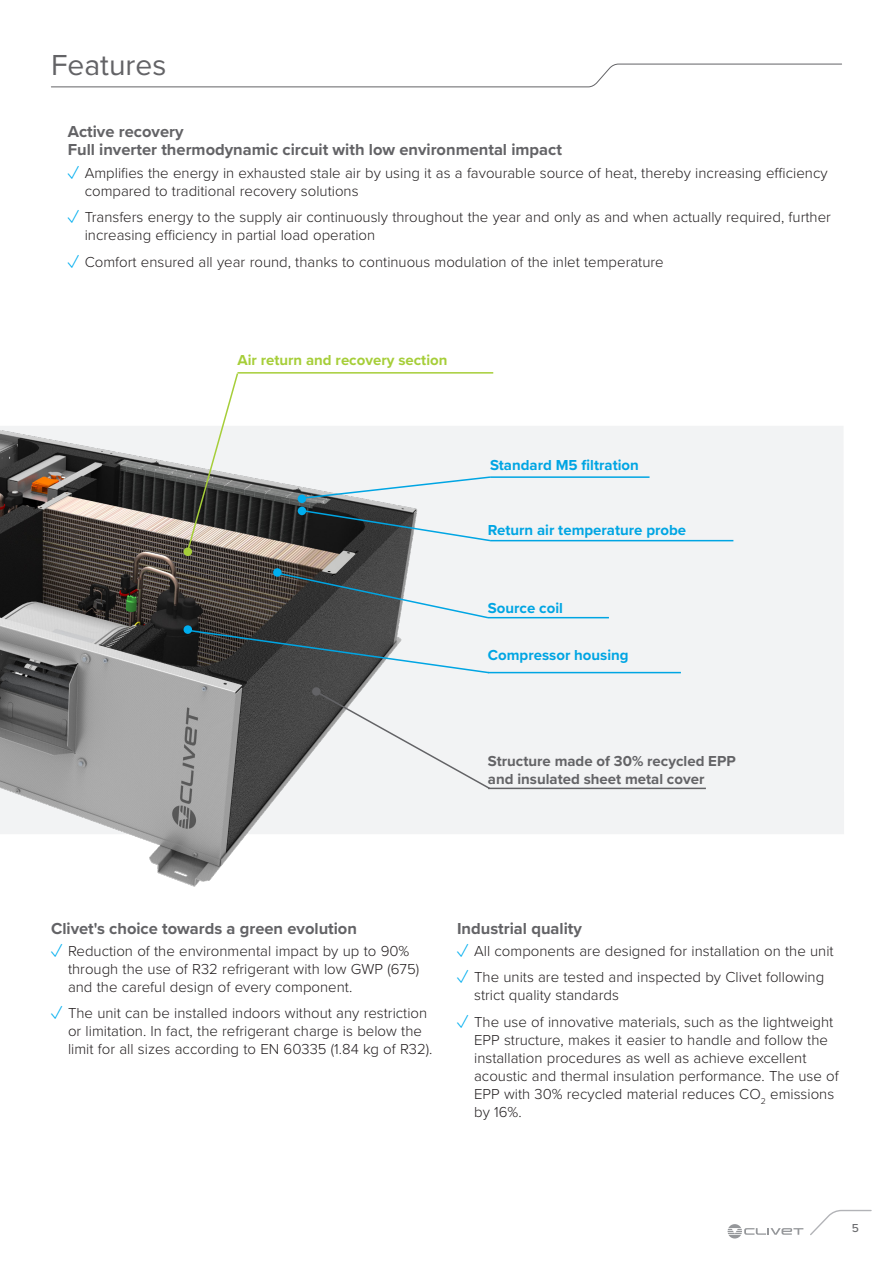
<style>
.page{position:relative;width:893px;height:1263px;background:#fff}
.page>*{position:absolute;margin:0;border:0;box-sizing:border-box;transform-origin:0 0}
.t1{font:30px "Proxima Nova";color:#636366}
.Titoletto{font:700 16.5px "Proxima Nova";color:#636366}
.t2{font:300 15px/18px "Proxima Nova";color:#231f20}
.Titoletto_callout{font:700 15px "Proxima Nova";color:#00a5e3}
.Titoletto_callout-2{font:700 15px/18px "Proxima Nova";color:#636366}
.Titoletto_callout-3{font:700 15px "Proxima Nova";color:#a6ce39}
.t3{font:500 12px "Proxima Nova";color:#6c6d70}
.s1{font-size:21px;color:#00aeef}
</style>
<div class="page">
<div style="left:433px;top:426px;width:411px;height:408px;background:#f2f3f4"></div>
<img style="left:0;top:426px;width:433px;height:461px">
<hr style="left:237px;top:372px;width:256px;height:2px;background:#a6ce39">
<svg style="left:187px;top:372px;width:52px;height:178px"></svg>
<div style="left:184px;top:547px;width:8px;height:9px;background:#a6ce39;border-radius:50%"></div>
<hr style="left:490px;top:476px;width:159px;height:2px;background:#00a5e3">
<svg style="left:298px;top:475px;width:194px;height:25px"></svg>
<div style="left:298px;top:495px;width:8px;height:8px;background:#00aeef;border-radius:50%"></div>
<hr style="left:490px;top:540px;width:243px;height:1px;background:#00a5e3">
<svg style="left:300px;top:509px;width:192px;height:33px"></svg>
<div style="left:298px;top:507px;width:8px;height:8px;background:#00aeef;border-radius:50%"></div>
<hr style="left:488px;top:617px;width:121px;height:1px;background:#00a5e3">
<svg style="left:276px;top:571px;width:214px;height:48px"></svg>
<div style="left:273px;top:568px;width:9px;height:9px;background:#00aeef;border-radius:50%"></div>
<hr style="left:488px;top:672px;width:193px;height:1px;background:#00a5e3">
<svg style="left:186px;top:629px;width:304px;height:45px"></svg>
<div style="left:184px;top:625px;width:8px;height:9px;background:#00aeef;border-radius:50%"></div>
<hr style="left:488px;top:788px;width:218px;height:1px;background:#636366">
<svg style="left:315px;top:690px;width:177px;height:100px"></svg>
<div style="left:312px;top:687px;width:9px;height:9px;background:#636366;border-radius:50%"></div>
<svg style="left:51px;top:63px;width:791px;height:24px"></svg>
<svg style="left:810px;top:1209px;width:62px;height:26px"></svg>
<svg style="left:728px;top:1224px;width:75px;height:14px"></svg>
<h1 class="t1" style="left:51px;top:42px;width:117px">Features</h1>
<p class="Titoletto" style="left:68px;top:120px;width:117px">Active recovery</p>
<p class="Titoletto" style="left:68px;top:138px;width:496px">Full inverter thermodynamic circuit with low environmental impact</p>
<p class="t2" style="left:85px;top:163px;width:744px;text-indent:-17px"><span class="s1">✓</span> Amplifies the energy in exhausted stale air by using it as a favourable source of heat, thereby increasing efficiency compared to traditional recovery solutions</p>
<p class="t2" style="left:85px;top:207px;width:748px;text-indent:-17px"><span class="s1">✓</span> Transfers energy to the supply air continuously throughout the year and only as and when actually required, further increasing efficiency in partial load operation</p>
<p class="t2" style="left:68px;top:252px;width:598px"><span class="s1">✓</span> Comfort ensured all year round, thanks to continuous modulation of the inlet temperature</p>
<p class="Titoletto_callout-3" style="left:237px;top:348px;width:211px">Air return and recovery section</p>
<p class="Titoletto_callout" style="left:490px;top:454px;width:150px">Standard M5 filtration</p>
<p class="Titoletto_callout" style="left:488px;top:519px;width:200px">Return air temperature probe</p>
<p class="Titoletto_callout" style="left:488px;top:596px;width:76px">Source coil</p>
<p class="Titoletto_callout" style="left:488px;top:644px;width:142px">Compressor housing</p>
<p class="Titoletto_callout-2" style="left:488px;top:752px;width:249px">Structure made of 30% recycled EPP and insulated sheet metal cover</p>
<p class="Titoletto" style="left:51px;top:916px;width:307px">Clivet's choice towards a green evolution</p>
<p class="t2" style="left:68px;top:941px;width:353px;text-indent:-17px"><span class="s1">✓</span> Reduction of the environmental impact by up to 90% through the use of R32 refrigerant with low GWP (675) and the careful design of every component.</p>
<p class="t2" style="left:68px;top:1004px;width:366px;text-indent:-17px"><span class="s1">✓</span> The unit can be installed indoors without any restriction or limitation. In fact, the refrigerant charge is below the limit for all sizes according to EN 60335 (1.84 kg of R32).</p>
<p class="Titoletto" style="left:457px;top:916px;width:126px">Industrial quality</p>
<p class="t2" style="left:457px;top:941px;width:378px"><span class="s1">✓</span> All components are designed for installation on the unit</p>
<p class="t2" style="left:474px;top:968px;width:352px;text-indent:-17px"><span class="s1">✓</span> The units are tested and inspected by Clivet following strict quality standards</p>
<p class="t2" style="left:474px;top:1012px;width:366px;text-indent:-17px"><span class="s1">✓</span> The use of innovative materials, such as the lightweight EPP structure, makes it easier to handle and follow the installation procedures as well as achieve excellent acoustic and thermal insulation performance. The use of EPP with 30% recycled material reduces CO<sub>2</sub> emissions by 16%.</p>
<p class="t3" style="left:852px;top:1219px;width:9px">5</p>
</div>
